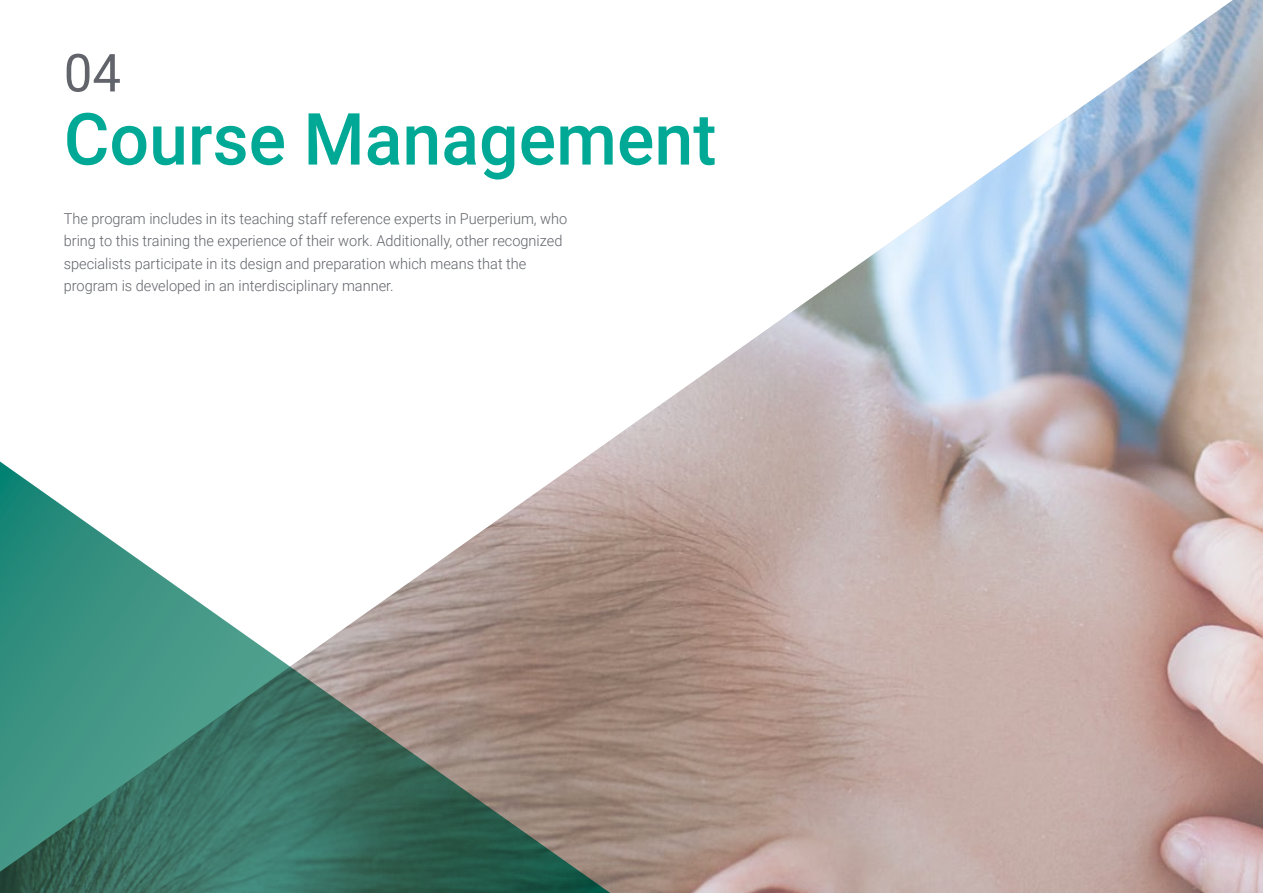
<style>
.page{position:relative;width:1263px;height:893px;background:#fff}
.page>*{position:absolute;margin:0;border:0;box-sizing:border-box;transform-origin:0 0}
.t1{font:500 72px "Roboto";color:#00a996}
.t2{font:52.5px "Roboto";color:#61646a}
.t3{font:300 15px/22.5px "Roboto";color:#61646a}
</style>
<div class="page">
<img style="left:602px;top:0;width:661px;height:893px">
<svg style="left:0;top:446px;width:640px;height:447px"></svg>
<h2 class="t2" style="left:64px;top:36px;width:59px">04</h2>
<h1 class="t1" style="left:64px;top:89px;width:654px">Course Management</h1>
<p class="t3" style="left:64px;top:207px;width:505px">The program includes in its teaching staff reference experts in Puerperium, who bring to this training the experience of their work. Additionally, other recognized specialists participate in its design and preparation which means that the program is developed in an interdisciplinary manner.</p>
</div>
